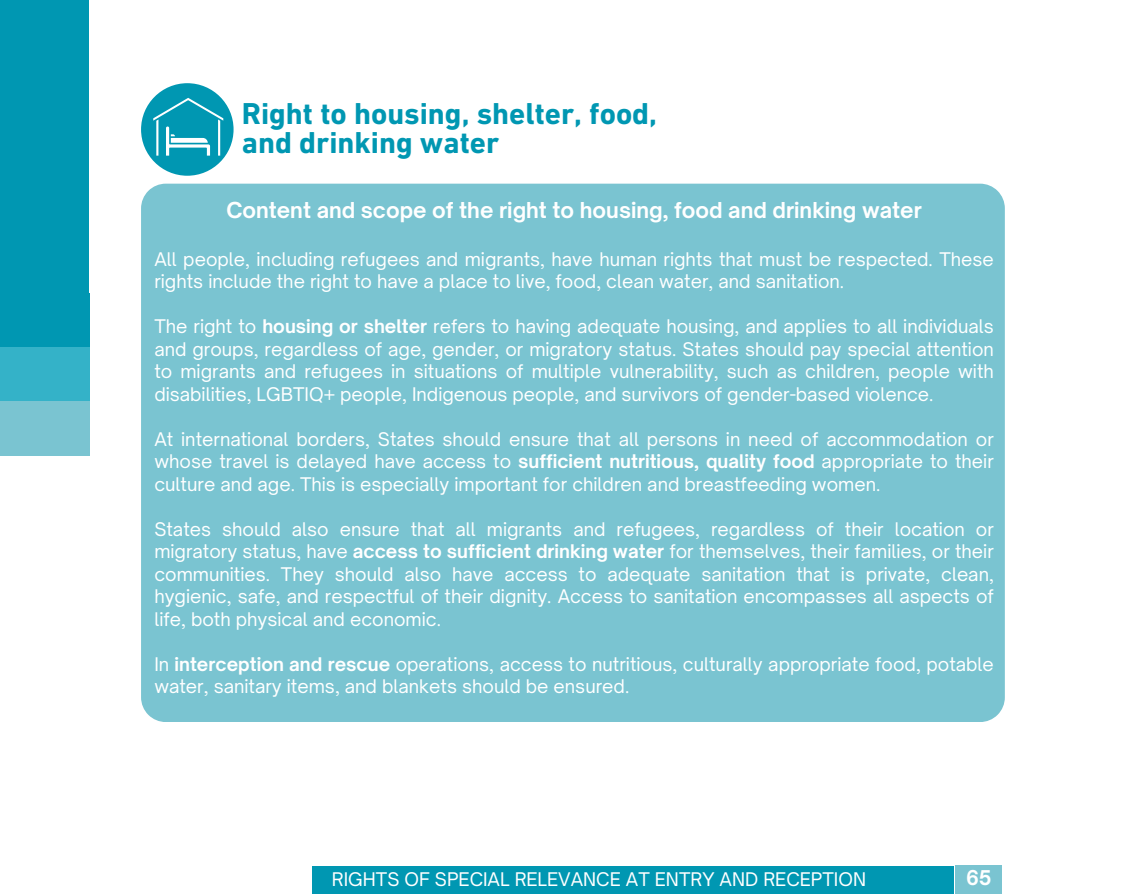
<style>
.page{position:relative;width:1148px;height:894px;background:#fff}
.page>*{position:absolute;margin:0;border:0;box-sizing:border-box;transform-origin:0 0}
.t1{font:700 30.75px/29.2px "DIN Next LT Pro";color:#0097b2}
.t2{font:700 21px "Open Sauce One";color:#fff}
.t3{font:700 19.5px "Open Sauce One";color:#fff}
.t4{font:18px/22.5px "Open Sauce One";color:#fff;text-align:justify}
.s1{font-weight:700}
</style>
<div class="page">
<div style="left:0;top:0;width:89px;height:310px;background:#0097b2"></div>
<div style="left:0;top:294px;width:89px;height:54px;background:#0097b2"></div>
<div style="left:0;top:347px;width:89px;height:54px;background:#34b2c8"></div>
<div style="left:0;top:401px;width:89px;height:54px;background:#7ac4d1"></div>
<div style="left:312px;top:865px;width:641px;height:28px;background:#0097b2"></div>
<div style="left:955px;top:865px;width:47px;height:28px;background:#7ac4d1"></div>
<div style="left:141px;top:184px;width:863px;height:537px;background:#7ac4d1"></div>
<div style="left:141px;top:83px;width:92px;height:93px;background:#0097b2;border-radius:50%"></div>
<svg style="left:153px;top:98px;width:70px;height:57px"></svg>
<h1 class="t1" style="left:242px;top:101px;width:416px">Right to housing, shelter, food, and drinking water</h1>
<p class="t2" style="left:226px;top:197px;width:697px">Content and scope of the right to housing, food and drinking water</p>
<p class="t4" style="left:154px;top:247px;width:841px">All people, including refugees and migrants, have human rights that must be respected. These rights include the right to have a place to live, food, clean water, and sanitation.</p>
<p class="t4" style="left:154px;top:315px;width:841px">The right to <span class="s1">housing or shelter</span> refers to having adequate housing, and applies to all individuals and groups, regardless of age, gender, or migratory status. States should pay special attention to migrants and refugees in situations of multiple vulnerability, such as children, people with disabilities, LGBTIQ+ people, Indigenous people, and survivors of gender-based violence.</p>
<p class="t4" style="left:154px;top:427px;width:841px">At international borders, States should ensure that all persons in need of accommodation or whose travel is delayed have access to <span class="s1">sufficient nutritious, quality food</span> appropriate to their culture and age. This is especially important for children and breastfeeding women.</p>
<p class="t4" style="left:154px;top:517px;width:841px">States should also ensure that all migrants and refugees, regardless of their location or migratory status, have <span class="s1">access to sufficient drinking water</span> for themselves, their families, or their communities. They should also have access to adequate sanitation that is private, clean, hygienic, safe, and respectful of their dignity. Access to sanitation encompasses all aspects of life, both physical and economic.</p>
<p class="t4" style="left:154px;top:652px;width:841px">In <span class="s1">interception and rescue</span> operations, access to nutritious, culturally appropriate food, potable water, sanitary items, and blankets should be ensured.</p>
<p class="t4" style="left:332px;top:868px;width:535px">RIGHTS OF SPECIAL RELEVANCE AT ENTRY AND RECEPTION</p>
<p class="t3" style="left:966px;top:865px;width:27px">65</p>
</div>
